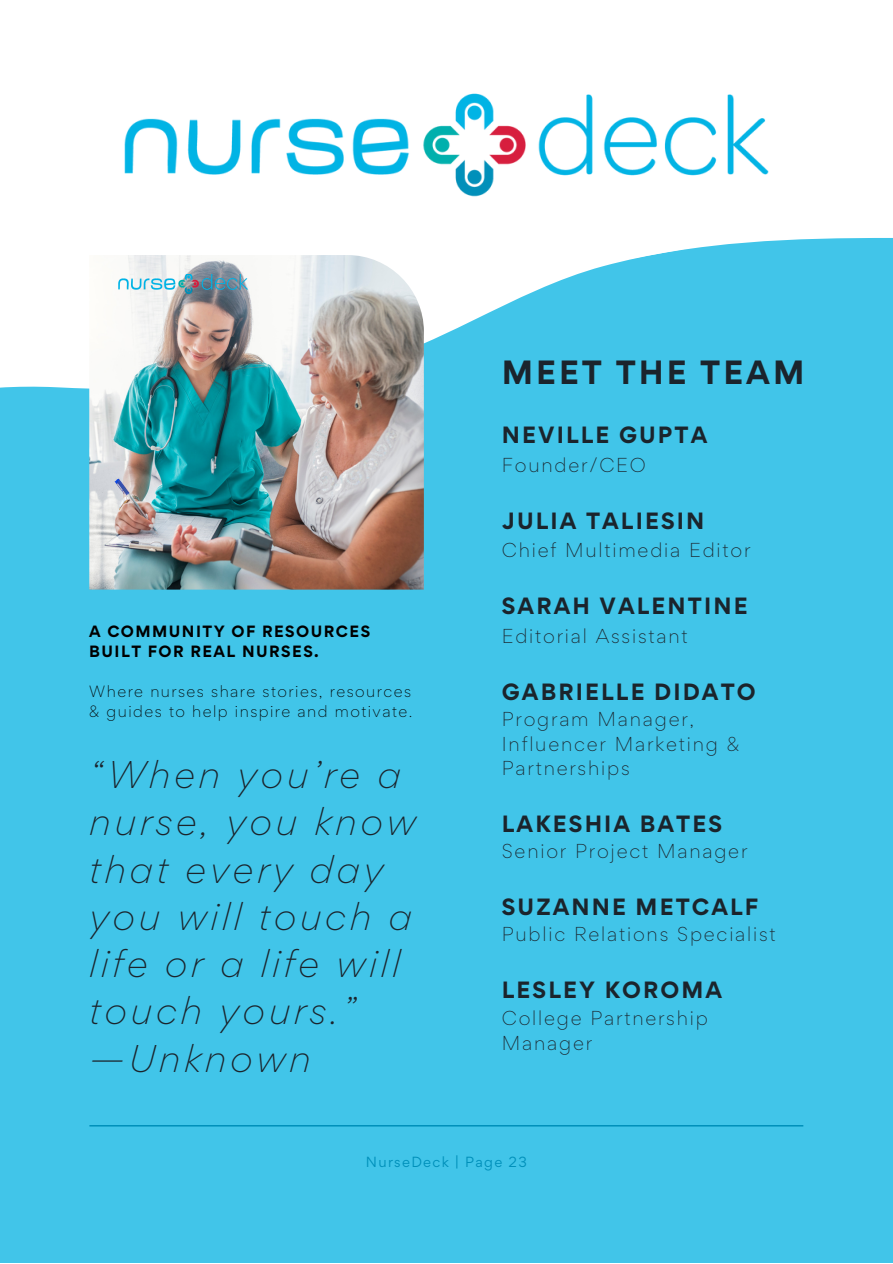
<style>
.page{position:relative;width:893px;height:1264px;background:#fff}
.page>*{position:absolute;margin:0;border:0;box-sizing:border-box;transform-origin:0 0}
.t1{font:italic 300 34.5px/47.2px "Gordita";letter-spacing:.1em;color:#1b242c}
.t2{font:700 30px "Gordita";letter-spacing:.1em;color:#1b242c}
.t3{font:700 21px "Gordita";letter-spacing:.1em;color:#1b242c}
.t4{font:300 18px/24.8px "Gordita";letter-spacing:.1em;color:#1b242c}
.t5{font:300 14.55px/20.2px "Gordita";letter-spacing:.1em;color:#000}
.t6{font:700 14.55px/20.2px "Gordita";letter-spacing:.1em;color:#000}
.t7{font:13.05px "Gordita";letter-spacing:.1em;color:#0090ba}
</style>
<div class="page">
<div style="left:0;top:238px;width:892px;height:1024px;background:#41c5e9"></div>
<img style="left:89px;top:255px;width:335px;height:334px">
<svg style="left:89px;top:1124px;width:714px;height:2px"></svg>
<img style="left:112px;top:274px;width:142px;height:20px">
<img style="left:124px;top:93px;width:645px;height:104px">
<h2 class="t2" style="left:502px;top:352px;width:304px">MEET THE TEAM</h2>
<p class="t6" style="left:89px;top:620px;width:282px">A COMMUNITY OF RESOURCES<br>BUILT FOR REAL NURSES.</p>
<p class="t5" style="left:89px;top:681px;width:324px">Where nurses share stories, resources &amp; guides to help inspire and motivate.</p>
<h1 class="t1" style="left:89px;top:750px;width:328px">“When you’re a nurse, you know that every day you will touch a life or a life will touch yours.” —Unknown</h1>
<p class="t3" style="left:502px;top:420px;width:207px">NEVILLE GUPTA</p>
<p class="t4" style="left:502px;top:452px;width:145px">Founder/CEO</p>
<p class="t3" style="left:502px;top:506px;width:204px">JULIA TALIESIN</p>
<p class="t4" style="left:502px;top:538px;width:250px">Chief Multimedia Editor</p>
<p class="t3" style="left:502px;top:592px;width:247px">SARAH VALENTINE</p>
<p class="t4" style="left:502px;top:623px;width:187px">Editorial Assistant</p>
<p class="t3" style="left:502px;top:677px;width:255px">GABRIELLE DIDATO</p>
<p class="t4" style="left:502px;top:706px;width:239px">Program Manager,<br>Influencer Marketing &amp;<br>Partnerships</p>
<p class="t3" style="left:502px;top:809px;width:222px">LAKESHIA BATES</p>
<p class="t4" style="left:502px;top:838px;width:247px">Senior Project Manager</p>
<p class="t3" style="left:502px;top:892px;width:258px">SUZANNE METCALF</p>
<p class="t4" style="left:502px;top:921px;width:275px">Public Relations Specialist</p>
<p class="t3" style="left:502px;top:975px;width:222px">LESLEY KOROMA</p>
<p class="t4" style="left:502px;top:1005px;width:207px">College Partnership<br>Manager</p>
<p class="t7" style="left:366px;top:1152px;width:162px">NurseDeck | Page 23</p>
</div>
